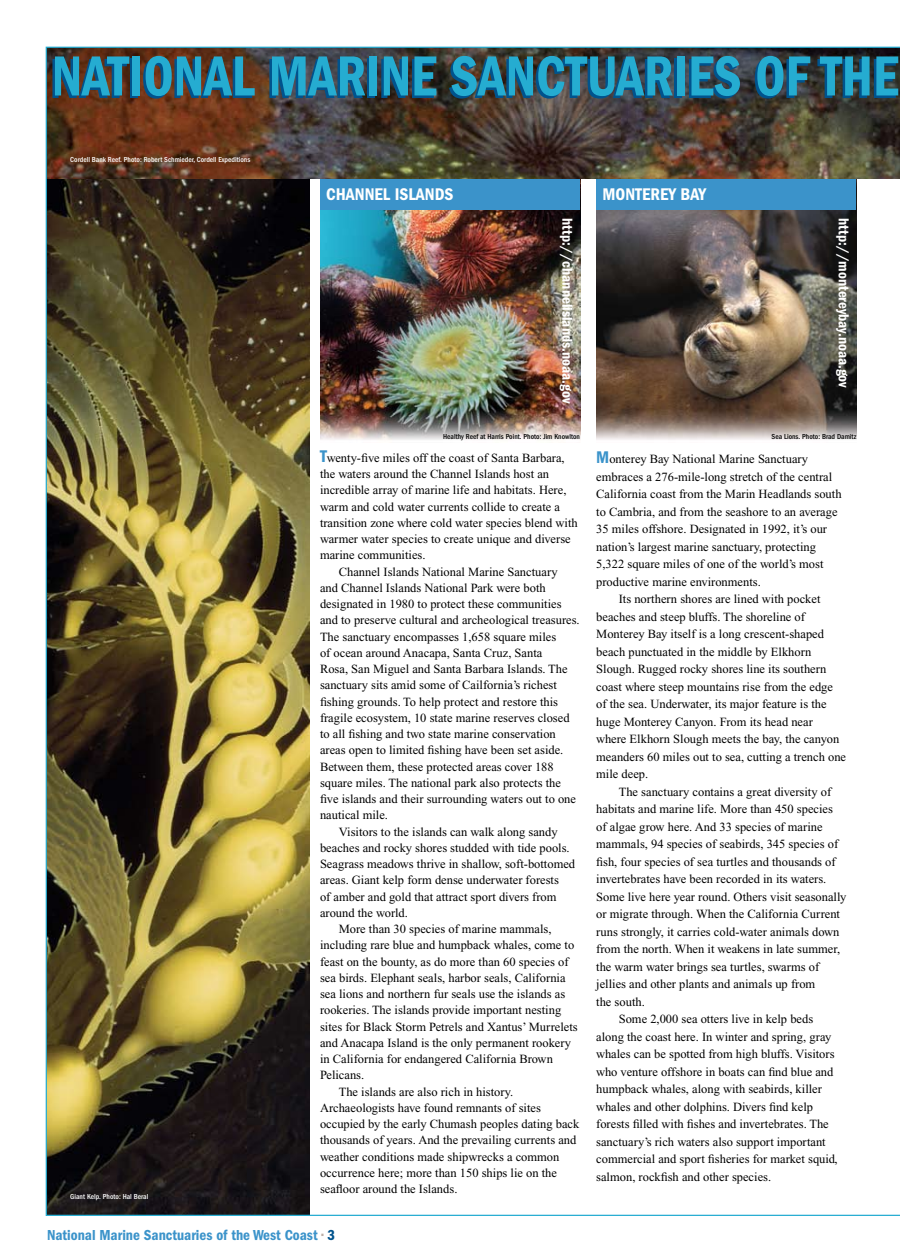
<style>
.page{position:relative;width:900px;height:1260px;background:#fff}
.page>*{position:absolute;margin:0;border:0;box-sizing:border-box;transform-origin:0 0}
.t1{font:600 condensed 58.5px "Franklin Gothic";color:#25acd1;scale:.92 1}
.t2{font:600 condensed 17.5px "Franklin Gothic";color:#fff}
.t3{font:600 condensed 15px "Franklin Gothic";color:#fff}
.t4{font:600 condensed 15px "Franklin Gothic";color:#3b93ca}
.t5{font:12.5px "Times New Roman";color:#000}
.t6{font:500 condensed 7.5px "Franklin Gothic";color:#fff}
.t7{font:500 condensed 7.5px "Franklin Gothic";color:#000}
.s1{font-family:"Franklin Gothic";font-weight:600;font-stretch:condensed;font-size:17.5px;color:#3b93ca}
.s2{color:#bcaea6}
</style>
<div class="page">
<img style="left:46px;top:47px;width:854px;height:1169px">
<h1 class="t1" style="left:52px;top:43px;width:922px">NATIONAL MARINE SANCTUARIES OF THE</h1>
<p class="t6" style="left:70px;top:155px;width:181px">Cordell Bank Reef. Photo: Robert Schmieder, Cordell Expeditions</p>
<p class="t6" style="left:70px;top:1192px;width:80px">Giant Kelp. Photo: Hal Beral</p>
<h2 class="t2" style="left:326px;top:184px;width:129px">CHANNEL ISLANDS</h2>
<p class="t3" style="left:576px;top:218px;width:187px;rotate:90deg">http://channelislands.noaa.gov</p>
<p class="t7" style="left:443px;top:433px;width:138px">Healthy Reef at Harris Point. Photo: Jim Knowlton</p>
<p class="t5" style="left:320px;top:451px;width:246px"><span class="s1">T</span>wenty-five miles off the coast of Santa Barbara,</p>
<p class="t5" style="left:320px;top:467px;width:231px">the waters around the Channel Islands host an</p>
<p class="t5" style="left:320px;top:483px;width:248px">incredible array of marine life and habitats. Here,</p>
<p class="t5" style="left:320px;top:500px;width:242px">warm and cold water currents collide to create a</p>
<p class="t5" style="left:320px;top:516px;width:259px">transition zone where cold water species blend with</p>
<p class="t5" style="left:320px;top:532px;width:252px">warmer water species to create unique and diverse</p>
<p class="t5" style="left:320px;top:548px;width:107px">marine communities.</p>
<p class="t5" style="left:339px;top:565px;width:220px">Channel Islands National Marine Sanctuary</p>
<p class="t5" style="left:320px;top:581px;width:227px">and Channel Islands National Park were both</p>
<p class="t5" style="left:320px;top:597px;width:243px">designated in 1980 to protect these communities</p>
<p class="t5" style="left:320px;top:613px;width:261px">and to preserve cultural and archeological treasures.</p>
<p class="t5" style="left:320px;top:630px;width:238px">The sanctuary encompasses 1,658 square miles</p>
<p class="t5" style="left:320px;top:646px;width:224px">of ocean around Anacapa, Santa Cruz, Santa</p>
<p class="t5" style="left:320px;top:662px;width:249px">Rosa, San Miguel and Santa Barbara Islands. The</p>
<p class="t5" style="left:320px;top:678px;width:238px">sanctuary sits amid some of Cailfornia’s richest</p>
<p class="t5" style="left:320px;top:695px;width:240px">fishing grounds. To help protect and restore this</p>
<p class="t5" style="left:320px;top:711px;width:251px">fragile ecosystem, 10 state marine reserves closed</p>
<p class="t5" style="left:320px;top:727px;width:237px">to all fishing and two state marine conservation</p>
<p class="t5" style="left:320px;top:743px;width:245px">areas open to limited fishing have been set aside.</p>
<p class="t5" style="left:320px;top:760px;width:235px">Between them, these protected areas cover 188</p>
<p class="t5" style="left:320px;top:776px;width:242px">square miles. The national park also protects the</p>
<p class="t5" style="left:320px;top:792px;width:258px">five islands and their surrounding waters out to one</p>
<p class="t5" style="left:320px;top:808px;width:70px">nautical mile.</p>
<p class="t5" style="left:339px;top:825px;width:220px">Visitors to the islands can walk along sandy</p>
<p class="t5" style="left:320px;top:841px;width:251px">beaches and rocky shores studded with tide pools.</p>
<p class="t5" style="left:320px;top:857px;width:257px">Seagrass meadows thrive in shallow, soft-bottomed</p>
<p class="t5" style="left:320px;top:873px;width:240px">areas. Giant kelp form dense underwater forests</p>
<p class="t5" style="left:320px;top:890px;width:238px">of amber and gold that attract sport divers from</p>
<p class="t5" style="left:320px;top:906px;width:90px">around the world.</p>
<p class="t5" style="left:339px;top:922px;width:214px">More than 30 species of marine mammals,</p>
<p class="t5" style="left:320px;top:938px;width:256px">including rare blue and humpback whales, come to</p>
<p class="t5" style="left:320px;top:955px;width:250px">feast on the bounty, as do more than 60 species of</p>
<p class="t5" style="left:320px;top:971px;width:247px">sea birds. Elephant seals, harbor seals, California</p>
<p class="t5" style="left:320px;top:987px;width:247px">sea lions and northern fur seals use the islands as</p>
<p class="t5" style="left:320px;top:1003px;width:243px">rookeries. The islands provide important nesting</p>
<p class="t5" style="left:320px;top:1020px;width:259px">sites for Black Storm Petrels and Xantus’ Murrelets</p>
<p class="t5" style="left:320px;top:1036px;width:253px">and Anacapa Island is the only permanent rookery</p>
<p class="t5" style="left:320px;top:1052px;width:234px">in California for endangered California Brown</p>
<p class="t5" style="left:320px;top:1068px;width:46px">Pelicans.</p>
<p class="t5" style="left:339px;top:1085px;width:176px">The islands are also rich in history.</p>
<p class="t5" style="left:320px;top:1101px;width:222px">Archaeologists have found remnants of sites</p>
<p class="t5" style="left:320px;top:1117px;width:261px">occupied by the early Chumash peoples dating back</p>
<p class="t5" style="left:320px;top:1133px;width:258px">thousands of years. And the prevailing currents and</p>
<p class="t5" style="left:320px;top:1150px;width:241px">weather conditions made shipwrecks a common</p>
<p class="t5" style="left:320px;top:1166px;width:239px">occurrence here; more than 150 ships lie on the</p>
<p class="t5" style="left:320px;top:1182px;width:139px">seafloor around the Islands.</p>
<p class="t4" style="left:47px;top:1226px;width:278px">National Marine Sanctuaries of the West Coast <span class="s2">•</span></p>
<h2 class="t2" style="left:602px;top:184px;width:105px">MONTEREY BAY</h2>
<p class="t3" style="left:852px;top:218px;width:171px;rotate:90deg">http://montereybay.noaa.gov</p>
<p class="t7" style="left:772px;top:433px;width:86px">Sea Lions. Photo: Brad Damitz</p>
<p class="t5" style="left:596px;top:452px;width:213px"><span class="s1">M</span>onterey Bay National Marine Sanctuary</p>
<p class="t5" style="left:596px;top:470px;width:238px">embraces a 276-mile-long stretch of the central</p>
<p class="t5" style="left:596px;top:487px;width:247px">California coast from the Marin Headlands south</p>
<p class="t5" style="left:596px;top:505px;width:243px">to Cambria, and from the seashore to an average</p>
<p class="t5" style="left:596px;top:522px;width:232px">35 miles offshore. Designated in 1992, it’s our</p>
<p class="t5" style="left:596px;top:540px;width:221px">nation’s largest marine sanctuary, protecting</p>
<p class="t5" style="left:596px;top:557px;width:229px">5,322 square miles of one of the world’s most</p>
<p class="t5" style="left:596px;top:575px;width:166px">productive marine environments.</p>
<p class="t5" style="left:619px;top:592px;width:203px">Its northern shores are lined with pocket</p>
<p class="t5" style="left:596px;top:610px;width:210px">beaches and steep bluffs. The shoreline of</p>
<p class="t5" style="left:596px;top:627px;width:229px">Monterey Bay itself is a long crescent-shaped</p>
<p class="t5" style="left:596px;top:645px;width:217px">beach punctuated in the middle by Elkhorn</p>
<p class="t5" style="left:596px;top:662px;width:232px">Slough. Rugged rocky shores line its southern</p>
<p class="t5" style="left:596px;top:680px;width:238px">coast where steep mountains rise from the edge</p>
<p class="t5" style="left:596px;top:697px;width:232px">of the sea. Underwater, its major feature is the</p>
<p class="t5" style="left:596px;top:715px;width:218px">huge Monterey Canyon. From its head near</p>
<p class="t5" style="left:596px;top:732px;width:245px">where Elkhorn Slough meets the bay, the canyon</p>
<p class="t5" style="left:596px;top:750px;width:251px">meanders 60 miles out to sea, cutting a trench one</p>
<p class="t5" style="left:596px;top:767px;width:54px">mile deep.</p>
<p class="t5" style="left:619px;top:785px;width:214px">The sanctuary contains a great diversity of</p>
<p class="t5" style="left:596px;top:802px;width:238px">habitats and marine life. More than 450 species</p>
<p class="t5" style="left:596px;top:820px;width:228px">of algae grow here. And 33 species of marine</p>
<p class="t5" style="left:596px;top:837px;width:243px">mammals, 94 species of seabirds, 345 species of</p>
<p class="t5" style="left:596px;top:855px;width:241px">fish, four species of sea turtles and thousands of</p>
<p class="t5" style="left:596px;top:872px;width:232px">invertebrates have been recorded in its waters.</p>
<p class="t5" style="left:596px;top:890px;width:252px">Some live here year round. Others visit seasonally</p>
<p class="t5" style="left:596px;top:907px;width:245px">or migrate through. When the California Current</p>
<p class="t5" style="left:596px;top:925px;width:245px">runs strongly, it carries cold-water animals down</p>
<p class="t5" style="left:596px;top:942px;width:245px">from the north. When it weakens in late summer,</p>
<p class="t5" style="left:596px;top:960px;width:225px">the warm water brings sea turtles, swarms of</p>
<p class="t5" style="left:596px;top:977px;width:221px">jellies and other plants and animals up from</p>
<p class="t5" style="left:596px;top:995px;width:50px">the south.</p>
<p class="t5" style="left:619px;top:1012px;width:196px">Some 2,000 sea otters live in kelp beds</p>
<p class="t5" style="left:596px;top:1030px;width:237px">along the coast here. In winter and spring, gray</p>
<p class="t5" style="left:596px;top:1047px;width:240px">whales can be spotted from high bluffs. Visitors</p>
<p class="t5" style="left:596px;top:1065px;width:239px">who venture offshore in boats can find blue and</p>
<p class="t5" style="left:596px;top:1082px;width:227px">humpback whales, along with seabirds, killer</p>
<p class="t5" style="left:596px;top:1100px;width:218px">whales and other dolphins. Divers find kelp</p>
<p class="t5" style="left:596px;top:1117px;width:234px">forests filled with fishes and invertebrates. The</p>
<p class="t5" style="left:596px;top:1135px;width:231px">sanctuary’s rich waters also support important</p>
<p class="t5" style="left:596px;top:1152px;width:243px">commercial and sport fisheries for market squid,</p>
<p class="t5" style="left:596px;top:1170px;width:176px">salmon, rockfish and other species.</p>
</div>
